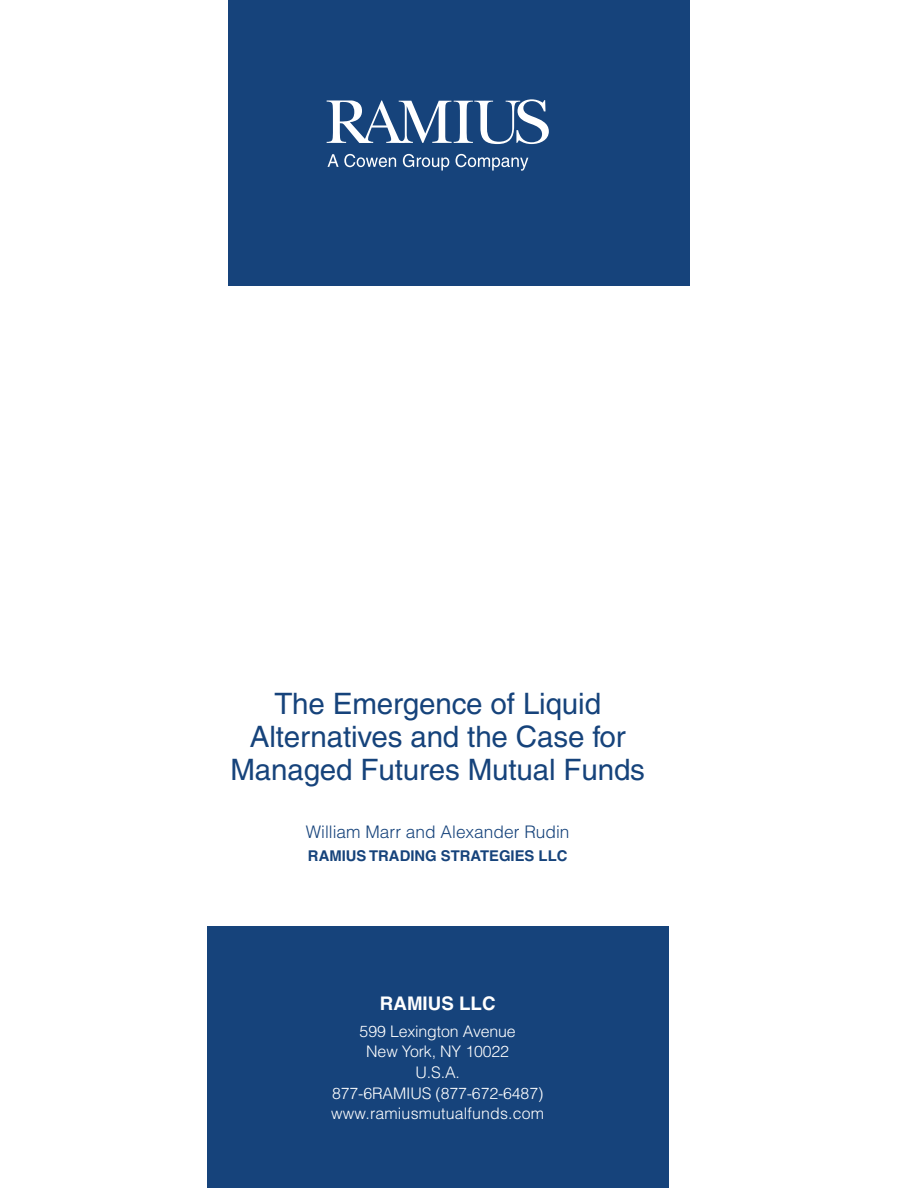
<style>
.page{position:relative;width:918px;height:1188px;background:#fff}
.page>*{position:absolute;margin:0;border:0;box-sizing:border-box;transform-origin:0 0}
.t1{font:29.55px/33px "Helvetica";letter-spacing:-.005em;color:#16437b;text-align:center}
._2_Subheads_M_Bold_r{font:700 18.75px "Helvetica";color:#fff}
.t2{font:300 17.4px "Helvetica";color:#16437b}
._2_Subheads_M_Bold_r-2{font:300 15.9px/20.7px "Helvetica";letter-spacing:.01em;color:#fff}
._2_Subheads_M_Bold_r-3{font:300 15.9px "Helvetica";letter-spacing:-.01em;color:#fff}
.t3{font:700 14.85px "Helvetica";color:#16437b}
</style>
<div class="page">
<div style="left:207px;top:927px;width:462px;height:261px;background:#16437b"></div>
<div style="left:228px;top:0;width:462px;height:285px;background:#16437b"></div>
<svg style="left:328px;top:154px;width:68px;height:13px"></svg>
<svg style="left:403px;top:154px;width:46px;height:17px"></svg>
<svg style="left:456px;top:154px;width:72px;height:17px"></svg>
<svg style="left:327px;top:99px;width:222px;height:45px"></svg>
<p class="t1" style="left:230px;top:687px;width:416px">The Emergence of Liquid<br>Alternatives and the Case for<br>Managed Futures Mutual Funds</p>
<p class="t2" style="left:306px;top:821px;width:265px">William Marr and Alexander Rudin</p>
<p class="t3" style="left:308px;top:847px;width:261px">RAMIUS TRADING STRATEGIES LLC</p>
<p class="_2_Subheads_M_Bold_r" style="left:380px;top:992px;width:117px">RAMIUS LLC</p>
<p class="_2_Subheads_M_Bold_r-3" style="left:360px;top:1021px;width:158px">599 Lexington Avenue</p>
<p class="_2_Subheads_M_Bold_r-3" style="left:366px;top:1042px;width:144px">New York, NY 10022</p>
<p class="_2_Subheads_M_Bold_r-3" style="left:416px;top:1062px;width:46px">U.S.A.</p>
<p class="_2_Subheads_M_Bold_r-2" style="left:331px;top:1082px;width:214px">877-6RAMIUS (877-672-6487) www.ramiusmutualfunds.com</p>
</div>
